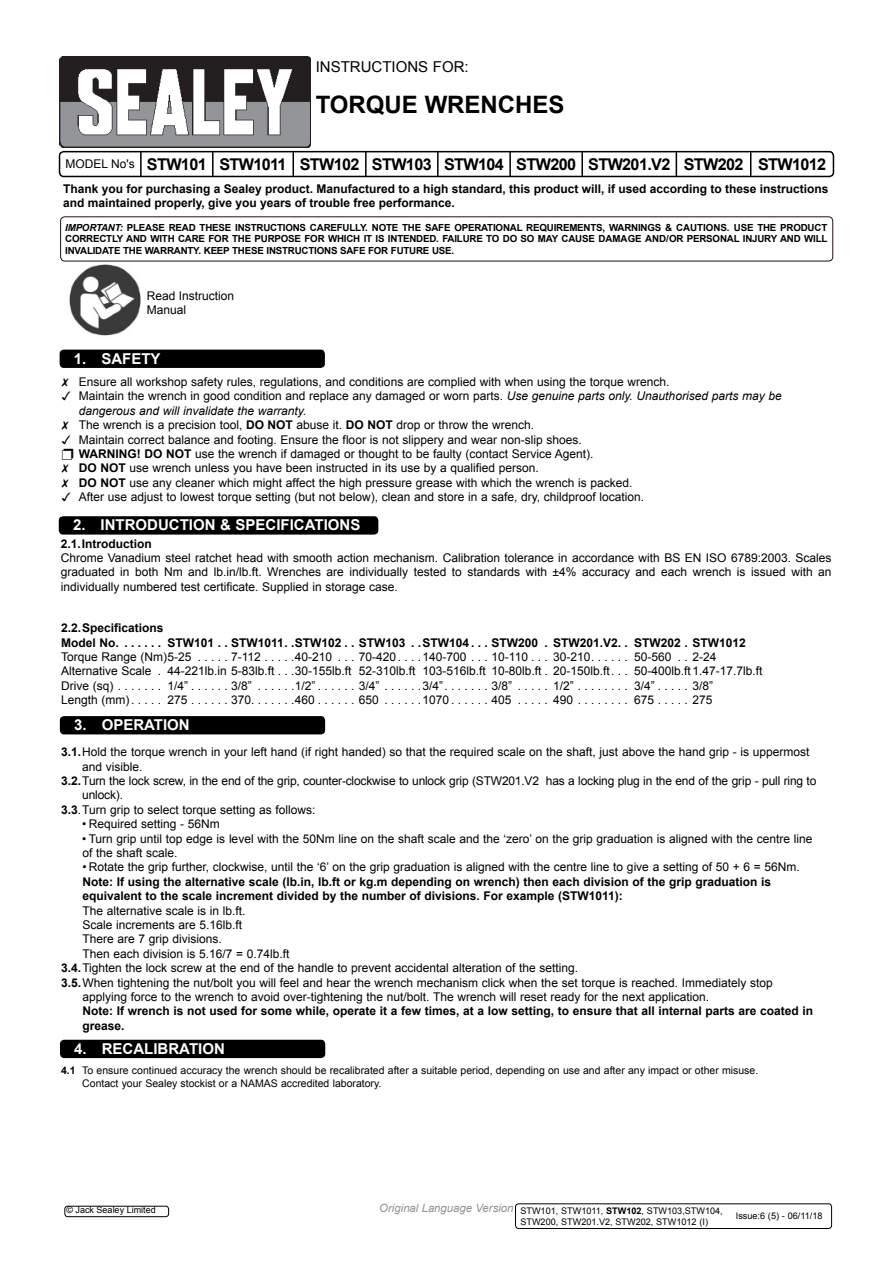
<style>
.page{position:relative;width:893px;height:1263px;background:#fff}
.page>*{position:absolute;margin:0;border:0;box-sizing:border-box;transform-origin:0 0}
.t1{font:700 24px "Arial";color:#000}
.t2{font:700 16.2px "Arial";letter-spacing:-.04em;color:#000}
.t3{font:700 15px "Arial";color:#fff}
.t4{font:15px "Arial";color:#000}
.t5{font:12px/14.4px "Arial";color:#000}
.t6{font:700 12px/14.4px "Arial";color:#000}
.t7{font:10.5px/12.6px "Arial";color:#000}
.t8{font:700 9.75px/11.7px "Arial";letter-spacing:-.02em;color:#000}
.t9{font:9.15px/10.9px "Arial";color:#000}
.t10{font:9px "Arial";color:#000}
.s1{font-weight:400;font-size:12px}
.s2{font-style:italic}
.s3{font-weight:700}
</style>
<div class="page">
<img style="left:64px;top:261px;width:81px;height:75px">
<div style="left:60px;top:350px;width:265px;height:18px;background:#000;border-radius:4px"></div>
<div style="left:59px;top:516px;width:319px;height:19px;background:#000;border-radius:4px"></div>
<div style="left:60px;top:716px;width:265px;height:18px;background:#000;border-radius:4px"></div>
<div style="left:60px;top:1040px;width:265px;height:18px;background:#000;border-radius:4px"></div>
<img style="left:59px;top:57px;width:251px;height:91px">
<hr style="left:140px;top:152px;width:2px;height:24px;background:#000">
<hr style="left:212px;top:152px;width:2px;height:24px;background:#000">
<svg style="left:293px;top:154px;width:1px;height:20px"></svg>
<hr style="left:365px;top:152px;width:2px;height:24px;background:#000">
<hr style="left:437px;top:152px;width:2px;height:24px;background:#000">
<hr style="left:509px;top:152px;width:2px;height:24px;background:#000">
<hr style="left:581px;top:152px;width:2px;height:24px;background:#000">
<svg style="left:676px;top:154px;width:1px;height:20px"></svg>
<svg style="left:750px;top:154px;width:1px;height:20px"></svg>
<div style="left:59px;top:151px;width:775px;height:26px;border:2px solid #000;border-radius:4px"></div>
<div style="left:60px;top:216px;width:773px;height:45px;border:1px solid #230d10;border-radius:4px"></div>
<div style="left:65px;top:1206px;width:104px;height:11px;border:1px solid #000;border-radius:3px"></div>
<div style="left:515px;top:1203px;width:317px;height:26px;border:1px solid #000;border-radius:3px"></div>
<p class="t4" style="left:316px;top:57px;width:16px">Instr</p>
<p class="t4" style="left:361px;top:57px;width:22px">uctions</p>
<p class="t4" style="left:433px;top:57px;width:37px">For:</p>
<h1 class="t1" style="left:316px;top:89px;width:250px">TORQUE WRENCHES</h1>
<h2 class="t2" style="left:66px;top:154px;width:762px"><span class="s1">MODEL No's</span> STW101 STW1011 STW102 STW103 STW104 STW200 STW201.V2 STW202 STW1012</h2>
<p class="t6" style="left:63px;top:182px;width:767px">Thank you for purchasing a Sealey product. Manufactured to a high standard, this product will, if used according to these instructions and maintained properly, give you years of trouble free performance.</p>
<p class="t8" style="left:65px;top:222px;width:763px"><span class="s2">IMPORTANT:</span> PLEASE READ THESE INSTRUCTIONS CAREFULLY. NOTE THE SAFE OPERATIONAL REQUIREMENTS, WARNINGS &amp; CAUTIONS. USE THE PRODUCT<br>CORRECTLY AND WITH CARE FOR THE PURPOSE FOR WHICH IT IS INTENDED. FAILURE TO DO SO MAY CAUSE DAMAGE AND/OR PERSONAL INJURY AND WILL<br>INVALIDATE THE WARRANTY. KEEP THESE INSTRUCTIONS SAFE FOR FUTURE USE.</p>
<p class="t5" style="left:147px;top:289px;width:89px">Read Instruction<br>Manual</p>
<p class="t3" style="left:74px;top:348px;width:88px">1. SAFETY</p>
<p class="t5" style="left:79px;top:375px;width:704px">Ensure all workshop safety rules, regulations, and conditions are complied with when using the torque wrench.<br>Maintain the wrench in good condition and replace any damaged or worn parts. <span class="s2">Use genuine parts only. Unauthorised parts may be dangerous and will invalidate the warranty.<br></span>The wrench is a precision tool, <span class="s3">DO NOT</span> abuse it. <span class="s3">DO NOT</span> drop or throw the wrench.<br>Maintain correct balance and footing. Ensure the floor is not slippery and wear non-slip shoes.<br><span class="s3">WARNING! DO NOT</span> use the wrench if damaged or thought to be faulty (contact Service Agent).<br><span class="s3">DO NOT</span> use wrench unless you have been instructed in its use by a qualified person.<br><span class="s3">DO NOT</span> use any cleaner which might affect the high pressure grease with which the wrench is packed.<br>After use adjust to lowest torque setting (but not below), clean and store in a safe, dry, childproof location.</p>
<p class="t6" style="left:61px;top:537px;width:93px">2.1.Introduction</p>
<p class="t5" style="left:61px;top:551px;width:772px;text-align:justify">Chrome Vanadium steel ratchet head with smooth action mechanism. Calibration tolerance in accordance with BS EN ISO 6789:2003. Scales graduated in both Nm and lb. in/lb.ft. Wrenches are individually tested to standards with ±4% accuracy and each wrench is issued with an individually numbered test certificate. Supplied in storage case.</p>
<p class="t3" style="left:73px;top:515px;width:43px">2. Introduction</p>
<p class="t3" style="left:220px;top:515px;width:140px">&amp; SPECIFICATIONs</p>
<p class="t6" style="left:61px;top:621px;width:104px">2.2.Specifications<br>Model No. .......</p>
<p class="t6" style="left:167px;top:635px;width:308px">STW101 ... STW1011 . STW102 .. STW103 .. STW104 ...</p>
<p class="t6" style="left:492px;top:635px;width:256px">STW200 .. STW201.V2 .. STW202 .. STW1012</p>
<p class="t5" style="left:61px;top:650px;width:703px">Torque Range (Nm)5-25 . . . . . 7-112 . . . . 40-210 . . . 70-420 . . . 140-700 . . . 10-110 . . . 30-210 . . . . . . 50-560 . . 2-24<br>Alternative Scale . 44-221lb. in 5-83lb.ft . . . 30-155lb.ft 52-310lb.ft 103-516lb.ft 10-80lb.ft . 20-150lb.ft . . . 50-400lb.ft 1.47-17.7lb.ft Drive (sq) . . . . . . . 1/4” . . . . . . 3/8” . . . . . 1/2” . . . . . . 3/4” . . . . . 3/4” . . . . . . . 3/8” . . . . . 1/2” . . . . . . . . 3/4” . . . . . 3/8”<br>Length (mm) . . . . . 275 . . . . . . 370 . . . . . . 460 . . . . . . 650 . . . . . 1070 . . . . . . 405 . . . . . 490 . . . . . . . . 675 . . . . . 275</p>
<p class="t3" style="left:74px;top:715px;width:24px">3. operation</p>
<p class="t5" style="left:61px;top:745px;width:750px"><span class="s3">3.1.</span>Hold the torque wrench in your left hand (if right handed) so that the required scale on the shaft, just above the hand grip - is uppermost</p>
<p class="t5" style="left:82px;top:759px;width:60px">and visible.</p>
<p class="t5" style="left:61px;top:774px;width:757px"><span class="s3">3.2.</span>Turn the lock screw, in the end of the grip, counter-clockwise to unlock grip (STW201.V2 has a locking plug in the end of the grip - pull ring to</p>
<p class="t5" style="left:82px;top:788px;width:40px">unlock).</p>
<p class="t5" style="left:61px;top:802px;width:256px"><span class="s3">3.3</span>. Turn grip to select torque setting as follows:</p>
<p class="t5" style="left:82px;top:817px;width:139px">• Required setting - 56Nm</p>
<p class="t5" style="left:82px;top:831px;width:732px">• Turn grip until top edge is level with the 50Nm line on the shaft scale and the ‘zero’ on the grip graduation is aligned with the centre line of the shaft scale.</p>
<p class="t5" style="left:82px;top:860px;width:717px">• Rotate the grip further, clockwise, until the ‘6’ on the grip graduation is aligned with the centre line to give a setting of 50 + 6 = 56Nm.</p>
<p class="t6" style="left:82px;top:875px;width:690px">Note: If using the alternative scale (lb.in, lb.ft or kg.m depending on wrench) then each division of the grip graduation is equivalent to the scale increment divided by the number of divisions. For example (STW1011):</p>
<p class="t5" style="left:82px;top:903px;width:162px">The alternative scale is in lb.ft.</p>
<p class="t5" style="left:82px;top:918px;width:161px">Scale increments are 5. 16lb.ft</p>
<p class="t5" style="left:82px;top:932px;width:139px">There are 7 grip divisions.</p>
<p class="t5" style="left:82px;top:946px;width:209px">Then each division is 5. 16/7 = 0. 74lb.ft</p>
<p class="t5" style="left:61px;top:961px;width:517px"><span class="s3">3.4.</span>Tighten the lock screw at the end of the handle to prevent accidental alteration of the setting.</p>
<p class="t5" style="left:61px;top:975px;width:713px"><span class="s3">3.5.</span>When tightening the nut/bolt you will feel and hear the wrench mechanism click when the set torque is reached. Immediately stop</p>
<p class="t5" style="left:82px;top:990px;width:626px">applying force to the wrench to avoid over-tightening the nut/bolt. The wrench will reset ready for the next application.</p>
<p class="t6" style="left:82px;top:1004px;width:732px">Note: If wrench is not used for some while, operate it a few times, at a low setting, to ensure that all internal parts are coated in grease.</p>
<p class="t3" style="left:74px;top:1038px;width:50px">4. Reca</p>
<p class="t3" style="left:144px;top:1038px;width:35px">libration</p>
<p class="t7" style="left:82px;top:1064px;width:676px;text-indent:-21px"><span class="s3">4.1</span> To ensure continued accuracy the wrench should be recalibrated after a suitable period, depending on use and after any impact or other misuse.<br>Contact your Sealey stockist or a NAMAS accredited laboratory.</p>
<p class="t10" style="left:67px;top:1204px;width:91px">© Jack Sealey Limited</p>
<p class="t9" style="left:520px;top:1205px;width:204px;text-indent:-141px"><sup>Original</sup> <sup>Language</sup> <sup>Version</sup> STW101, STW1011, <span class="s3">STW102</span>, STW103,STW104,<br>STW200, STW201.V2, STW202, STW1012 (I)</p>
<p class="t9" style="left:736px;top:1210px;width:88px">Issue:6 (5) - 06/11/18</p>
</div>
